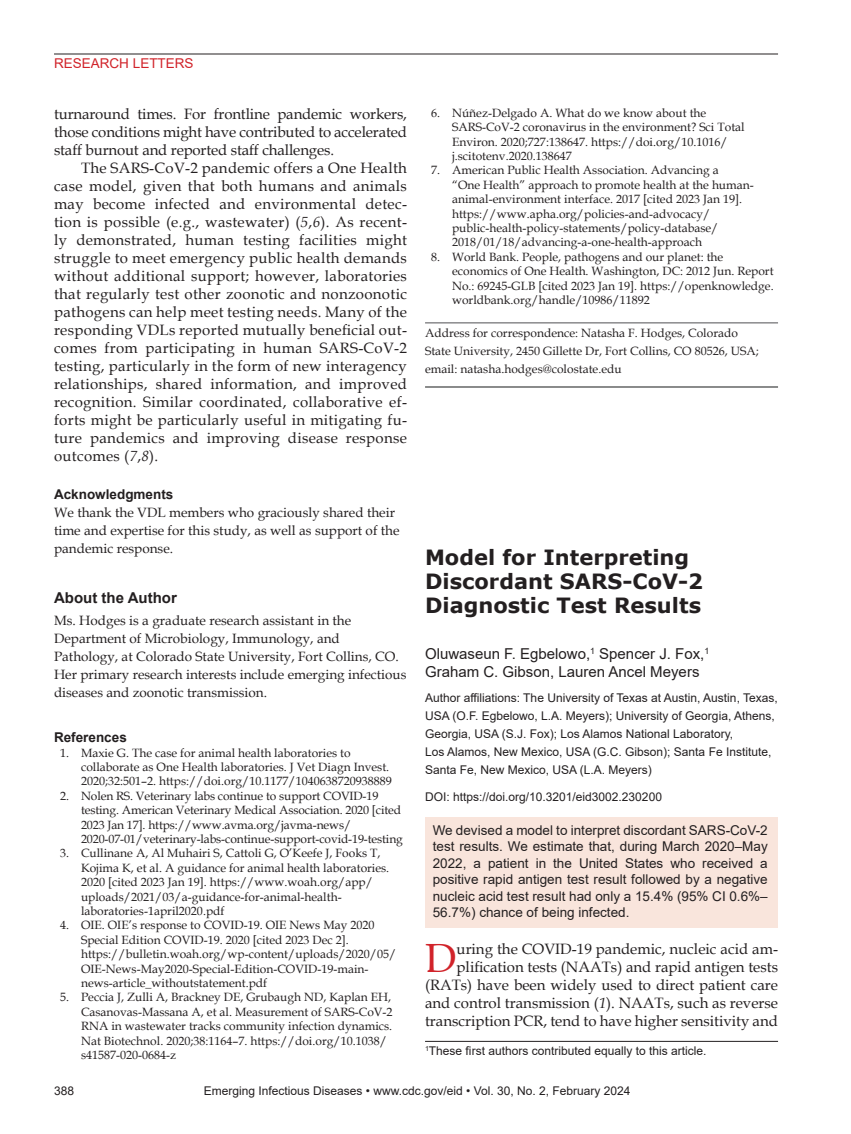
<style>
.page{position:relative;width:851px;height:1134px;background:#fff}
.page>*{position:absolute;margin:0;border:0;box-sizing:border-box;transform-origin:0 0}
.t1{font:40.8px "Book Antiqua";color:#d1232a}
.t2{font:700 21px/24px "Verdana";color:#231f20}
.t3{font:15px/18px "Book Antiqua";color:#231f20;text-align:justify}
.t4{font:15px/18px "Arial";color:#231f20}
.t5{font:700 15px "Arial";color:#231f20}
.t6{font:13.5px/18px "Book Antiqua";color:#231f20}
.t7{font:13.5px/16.5px "Arial";color:#231f20;text-align:justify}
.t8{font:700 13.5px "Arial";color:#231f20}
.t9{font:13.5px "Arial";color:#d1232a}
.t10{font:12px/14.4px "Book Antiqua";color:#231f20}
.t11{font:12px/18px "Arial";color:#231f20}
.s1{font-style:italic}
</style>
<div class="page">
<hr style="left:54px;top:54px;width:724px;height:1px;background:#231f20">
<hr style="left:425px;top:322px;width:353px;height:1px;background:#636366">
<hr style="left:425px;top:386px;width:353px;height:2px;background:#313232">
<div style="left:425px;top:818px;width:352px;height:110px;background:#f9e5dc"></div>
<hr style="left:425px;top:1041px;width:353px;height:1px;background:#231f20">
<p class="t9" style="left:54px;top:54px;width:141px">RESEARCH LETTERS</p>
<p class="t3" style="left:54px;top:104px;width:354px">turnaround times. For frontline pandemic workers, those conditions might have contributed to accelerated staff burnout and reported staff challenges.</p>
<p class="t3" style="left:54px;top:158px;width:354px;text-indent:27px">The SARS-CoV-2 pandemic offers a One Health case model, given that both humans and animals may become infected and environmental detec&shy;tion is possible (e.g., wastewater) (<span class="s1">5</span>,<span class="s1">6</span>). As recent&shy;ly demonstrated, human testing facilities might struggle to meet emergency public health demands without additional support; however, laboratories that regularly test other zoonotic and nonzoonotic pathogens can help meet testing needs. Many of the responding VDLs reported mutually beneficial out&shy;comes from participating in human SARS-CoV-2 testing, particularly in the form of new interagency relationships, shared information, and improved recognition. Similar coordinated, collaborative ef&shy;forts might be particularly useful in mitigating fu&shy;ture pandemics and improving disease response outcomes (<span class="s1">7</span>,<span class="s1">8</span>).</p>
<p class="t8" style="left:54px;top:485px;width:121px">Acknowledgments</p>
<p class="t6" style="left:54px;top:503px;width:347px">We thank the VDL members who graciously shared their time and expertise for this study, as well as support of the pandemic response.</p>
<p class="t5" style="left:54px;top:587px;width:124px">About the Author</p>
<p class="t6" style="left:54px;top:611px;width:354px">Ms. Hodges is a graduate research assistant in the Department of Microbiology, Immunology, and Pathology, at Colorado State University, Fort Collins, CO.<br>Her primary research interests include emerging infectious diseases and zoonotic transmission.</p>
<p class="t8" style="left:54px;top:728px;width:74px">References</p>
<p class="t10" style="left:81px;top:745px;width:312px;text-indent:-21px">1. Maxie G. The case for animal health laboratories to collaborate as One Health laboratories. J Vet Diagn Invest.<br>2020;32:501–2. https://doi.org/10.1177/1040638720938889</p>
<p class="t10" style="left:81px;top:788px;width:323px;text-indent:-21px">2. Nolen RS. Veterinary labs continue to support COVID-19 testing. American Veterinary Medical Association. 2020 [cited 2023 Jan 17]. https://www.avma.org/javma-news/ 2020-07-01/veterinary-labs-continue-support-covid-19-testing</p>
<p class="t10" style="left:81px;top:846px;width:310px;text-indent:-21px">3. Cullinane A, Al Muhairi S, Cattoli G, O’Keefe J, Fooks T, Kojima K, et al. A guidance for animal health laboratories.<br>2020 [cited 2023 Jan 19]. https://www.woah.org/app/ uploads/2021/03/a-guidance-for-animal-health&shy;laboratories-1april2020.pdf</p>
<p class="t10" style="left:81px;top:918px;width:317px;text-indent:-21px">4. OIE. OIE’s response to COVID-19. OIE News May 2020<br>Special Edition COVID-19. 2020 [cited 2023 Dec 2]. https://bulletin.woah.org/wp-content/uploads/2020/05/ OIE-News-May2020-Special-Edition-COVID-19-main&shy;news-article_withoutstatement.pdf</p>
<p class="t10" style="left:81px;top:990px;width:313px;text-indent:-21px">5. Peccia J, Zulli A, Brackney DE, Grubaugh ND, Kaplan EH, Casanovas-Massana A, et al. Measurement of SARS-CoV-2<br>RNA in wastewater tracks community infection dynamics.<br>Nat Biotechnol. 2020;38:1164–7. https://doi.org/10.1038/ s41587-020-0684-z</p>
<p class="t10" style="left:452px;top:105px;width:294px;text-indent:-21px">6. Núñez-Delgado A. What do we know about the SARS-CoV-2 coronavirus in the environment? Sci Total Environ. 2020;727:138647. https://doi.org/10.1016/ j.scitotenv.2020.138647</p>
<p class="t10" style="left:452px;top:163px;width:303px;text-indent:-21px">7. American Public Health Association. Advancing a<br>“One Health” approach to promote health at the human&shy;animal-environment interface. 2017 [cited 2023 Jan 19]. https://www.apha.org/policies-and-advocacy/ public-health-policy-statements/policy-database/ 2018/01/18/advancing-a-one-health-approach</p>
<p class="t10" style="left:452px;top:249px;width:323px;text-indent:-21px">8. World Bank. People, pathogens and our planet: the economics of One Health. Washington, DC: 2012 Jun. Report No.: 69245-GLB [cited 2023 Jan 19]. https://openknowledge. worldbank.org/handle/10986/11892</p>
<p class="t10" style="left:425px;top:324px;width:335px;line-height:18px">Address for correspondence: Natasha F. Hodges, Colorado<br>State University, 2450 Gillette Dr, Fort Collins, CO 80526, USA; email: natasha.hodges@colostate.edu</p>
<h2 class="t2" style="left:425px;top:545px;width:279px">Model for Interpreting<br>Discordant SARS-CoV-2<br>Diagnostic Test Results</h2>
<p class="t4" style="left:425px;top:645px;width:286px">Oluwaseun F. Egbelowo,<sup>1</sup> Spencer J. Fox,<sup>1<br></sup>Graham C. Gibson, Lauren Ancel Meyers</p>
<p class="t11" style="left:425px;top:689px;width:354px">Author affiliations: The University of Texas at Austin, Austin, Texas, USA (O.F. Egbelowo, L.A. Meyers); University of Georgia, Athens, Georgia, USA (S.J. Fox); Los Alamos National Laboratory,<br>Los Alamos, New Mexico, USA (G.C. Gibson); Santa Fe Institute, Santa Fe, New Mexico, USA (L.A. Meyers)</p>
<p class="t11" style="left:425px;top:788px;width:238px">DOI: https://doi.org/10.3201/eid3002.230200</p>
<p class="t7" style="left:433px;top:822px;width:336px">We devised a model to interpret discordant SARS-CoV-2 test results. We estimate that, during March 2020–May 2022, a patient in the United States who received a positive rapid antigen test result followed by a negative nucleic acid test result had only a 15.4% (95% CI 0.6%– 56.7%) chance of being infected.</p>
<p class="t3" style="left:425px;top:940px;width:354px;text-align:right">uring the COVID-19 pandemic, nucleic acid am&shy;plification tests (NAATs) and rapid antigen tests (RATs) have been widely used to direct patient care and control transmission (<span class="s1">1</span>). NAATs, such as reverse transcription PCR, tend to have higher sensitivity and</p>
<p class="t11" style="left:425px;top:1042px;width:283px"><sup>1</sup>These first authors contributed equally to this article.</p>
<h1 class="t1" style="left:425px;top:930px;width:33px">D</h1>
<p class="t11" style="left:54px;top:1082px;width:22px">388</p>
<p class="t11" style="left:204px;top:1082px;width:428px">Emerging Infectious Diseases • www.cdc.gov/eid • Vol. 30, No. 2, February 2024</p>
</div>
